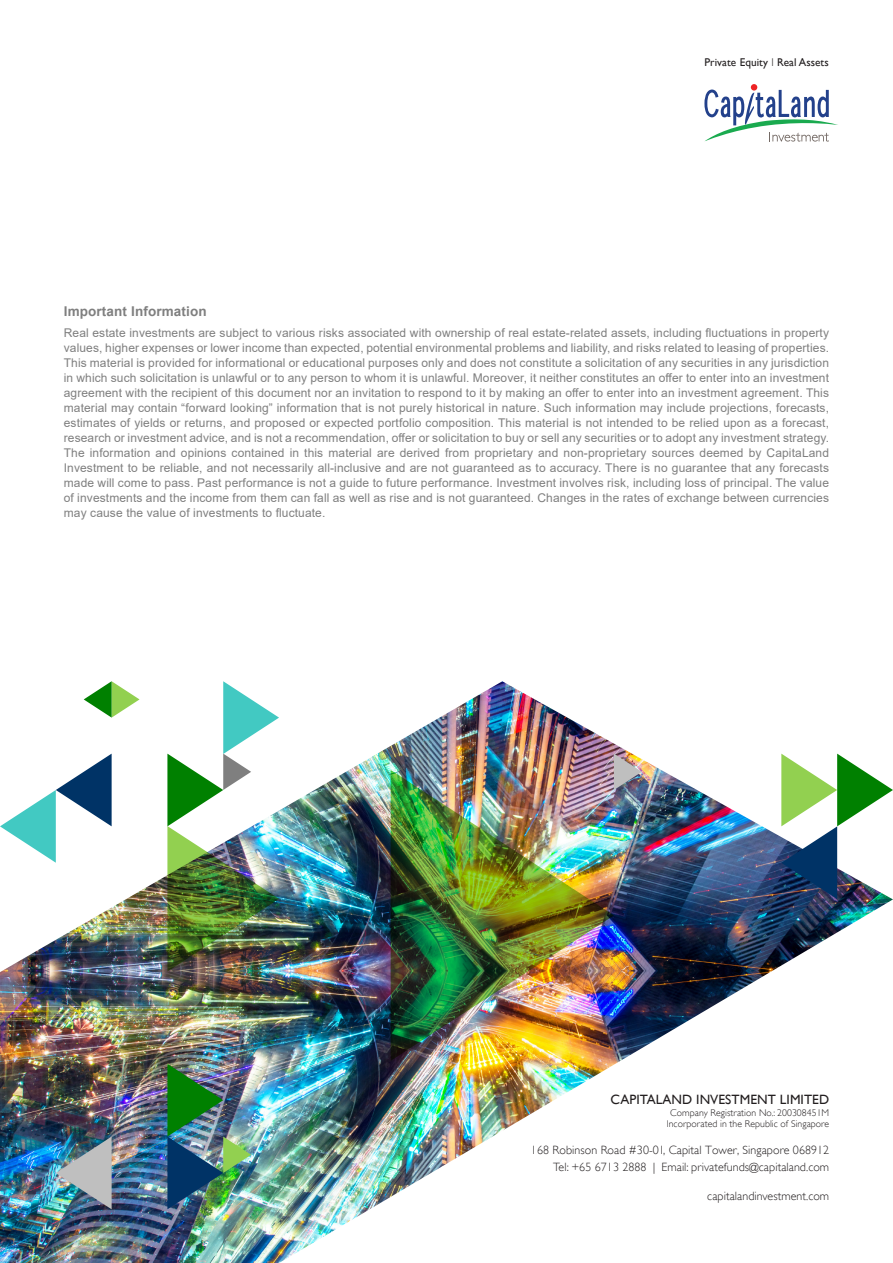
<style>
.page{position:relative;width:893px;height:1263px;background:#fff}
.page>*{position:absolute;margin:0;border:0;box-sizing:border-box;transform-origin:0 0}
.t1{font:13.5px "Gill Sans";letter-spacing:.005em;color:#231f20}
.t2{font:700 13.5px "Arial";letter-spacing:.01em;color:#7f7f7f}
.t3{font:12px/15px "Arial";letter-spacing:.01em;color:#7f7f7f;text-align:justify}
.t4{font:300 12px/16.5px "Gill Sans";letter-spacing:.005em;color:#231f20;text-align:right}
.t5{font:11.25px "Gill Sans";letter-spacing:.005em;color:#231f20}
.t6{font:300 9.75px/11.7px "Gill Sans";letter-spacing:.005em;color:#231f20;text-align:center}
.s1{font-weight:300}
</style>
<div class="page">
<img style="left:0;top:681px;width:893px;height:582px">
<svg style="left:614px;top:754px;width:28px;height:36px"></svg>
<img style="left:167px;top:1064px;width:84px;height:145px">
<img style="left:167px;top:681px;width:112px;height:290px">
<svg style="left:84px;top:681px;width:56px;height:37px"></svg>
<img style="left:56px;top:1136px;width:56px;height:73px">
<svg style="left:781px;top:754px;width:112px;height:145px"></svg>
<svg style="left:0;top:754px;width:112px;height:109px"></svg>
<img style="left:391px;top:770px;width:223px;height:291px">
<svg style="left:704px;top:90px;width:134px;height:52px"></svg>
<div style="left:751px;top:84px;width:6px;height:7px;background:#ee2325;border-radius:50%"></div>
<p class="t5" style="left:704px;top:55px;width:126px">Private Equity <span class="s1">I</span> Real Assets</p>
<p class="t2" style="left:64px;top:301px;width:144px">Important Information</p>
<p class="t3" style="left:64px;top:325px;width:767px">Real estate investments are subject to various risks associated with ownership of real estate-related assets, including fluctuations in property values, higher expenses or lower income than expected, potential environmental problems and liability, and risks related to leasing of properties.<br>This material is provided for informational or educational purposes only and does not constitute a solicitation of any securities in any jurisdiction in which such solicitation is unlawful or to any person to whom it is unlawful. Moreover, it neither constitutes an offer to enter into an investment agreement with the recipient of this document nor an invitation to respond to it by making an offer to enter into an investment agreement. This material may contain “forward looking” information that is not purely historical in nature. Such information may include projections, forecasts, estimates of yields or returns, and proposed or expected portfolio composition. This material is not intended to be relied upon as a forecast, research or investment advice, and is not a recommendation, offer or solicitation to buy or sell any securities or to adopt any investment strategy.<br>The information and opinions contained in this material are derived from proprietary and non-proprietary sources deemed by CapitaLand Investment to be reliable, and not necessarily all-inclusive and are not guaranteed as to accuracy. There is no guarantee that any forecasts made will come to pass. Past performance is not a guide to future performance. Investment involves risk, including loss of principal. The value of investments and the income from them can fall as well as rise and is not guaranteed. Changes in the rates of exchange between currencies may cause the value of investments to fluctuate.</p>
<p class="t1" style="left:610px;top:1091px;width:220px">CAPITALAND INVESTMENT LIMITED</p>
<p class="t6" style="left:667px;top:1106px;width:164px">Company Registration No.: 200308451M<br>Incorporated in the Republic of Singapore</p>
<p class="t4" style="left:531px;top:1142px;width:300px">168 Robinson Road #30-01, Capital Tower, Singapore 068912<br>Tel: +65 6713 2888 | Email: privatefunds@capitaland.com</p>
<p class="t4" style="left:707px;top:1187px;width:123px">capitalandinvestment.com</p>
</div>
